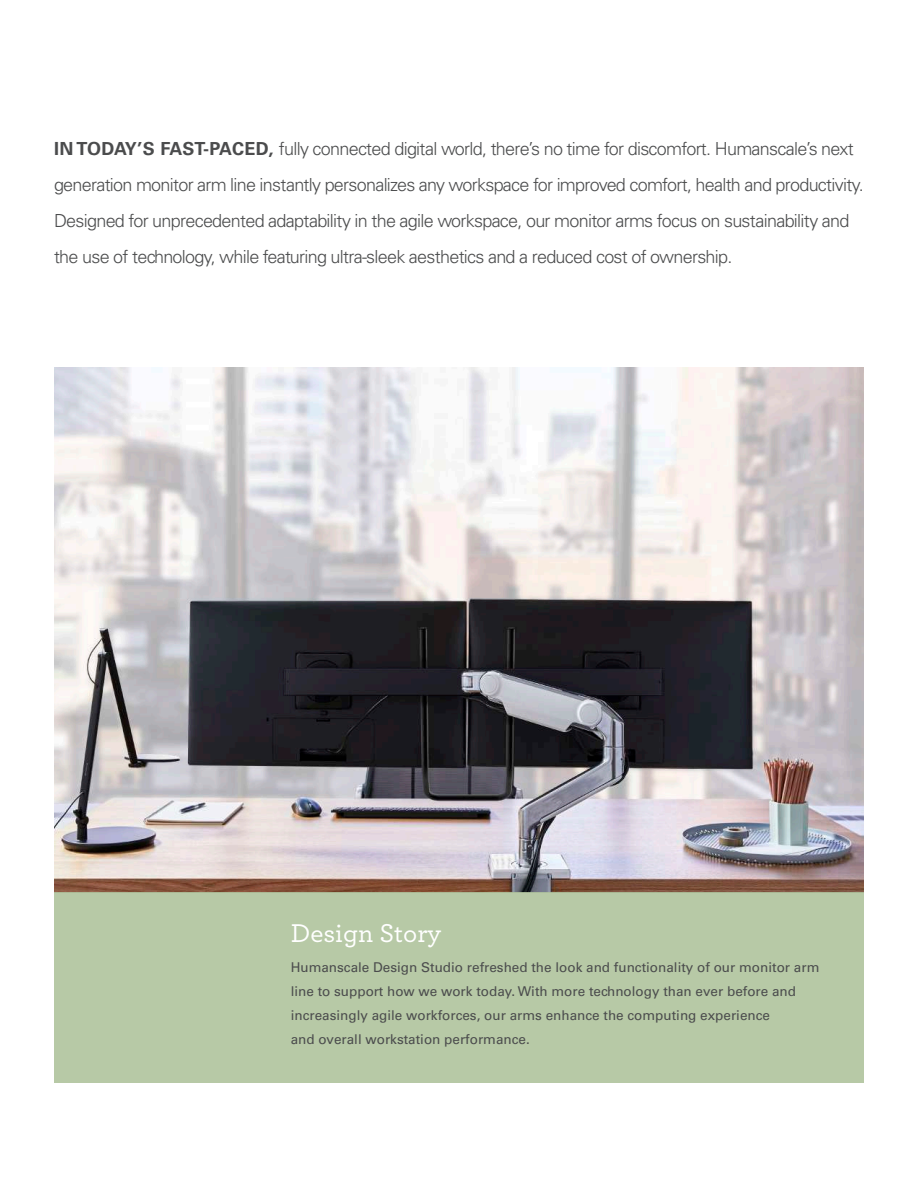
<style>
.page{position:relative;width:918px;height:1188px;background:#fff}
.page>*{position:absolute;margin:0;border:0;box-sizing:border-box;transform-origin:0 0}
.t1{font:500 27px "Archer";color:#fff}
.t2{font:300 18px/36px "Univers";letter-spacing:-.04em;color:#4b4c4d}
.t3{font:13.5px/24px "Univers";color:#4b4c4d}
.s1{font-weight:700}
</style>
<div class="page">
<img style="left:54px;top:367px;width:810px;height:525px">
<div style="left:54px;top:892px;width:810px;height:190px;background:#b7c9a6"></div>
<p class="t2" style="left:54px;top:130px;width:811px"><span class="s1">IN TODAY’S FAST-PACED,</span> fully connected digital world, there’s no time for discomfort. Humanscale’s next generation monitor arm line instantly personalizes any workspace for improved comfort, health and productivity.<br>Designed for unprecedented adaptability in the agile workspace, our monitor arms focus on sustainability and the use of technology, while featuring ultra-sleek aesthetics and a reduced cost of ownership.</p>
<h1 class="t1" style="left:291px;top:913px;width:152px">Design Story</h1>
<p class="t3" style="left:291px;top:956px;width:530px">Humanscale Design Studio refreshed the look and functionality of our monitor arm line to support how we work today. With more technology than ever before and increasingly agile workforces, our arms enhance the computing experience<br>and overall workstation performance.</p>
</div>
